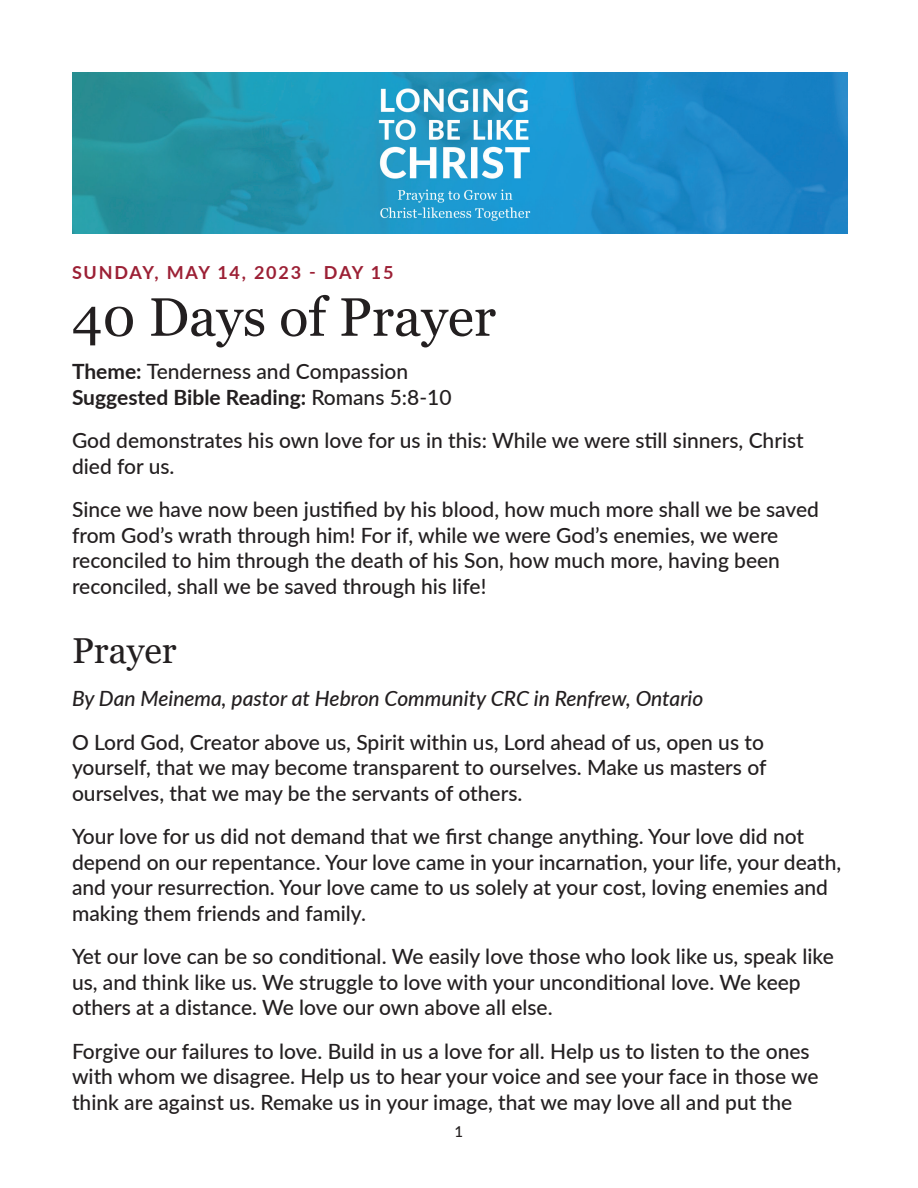
<style>
.page{position:relative;width:918px;height:1188px;background:#fff}
.page>*{position:absolute;margin:0;border:0;box-sizing:border-box;transform-origin:0 0}
.t1{font:54px "Georgia";color:#231f20}
.t2{font:36px "Georgia";color:#231f20}
.t3{font:500 21px/25.5px "Lato";color:#231f20}
.t4{font:italic 500 21px "Lato";color:#231f20}
.t5{font:700 18px "Lato";letter-spacing:.1em;color:#9c2035}
.t6{font:500 15px "Lato";color:#231f20}
.s1{font-weight:700}
</style>
<div class="page">
<img style="left:72px;top:72px;width:775px;height:162px">
<p class="t5" style="left:72px;top:259px;width:323px">SUNDAY, MAY 14, 2023 - DAY 15</p>
<h1 class="t1" style="left:72px;top:284px;width:426px">40 Days of Prayer</h1>
<p class="t3" style="left:72px;top:358px;width:381px"><span class="s1">Theme:</span> Tenderness and Compassion<br><span class="s1">Suggested Bible Reading:</span> Romans 5:8-10</p>
<p class="t3" style="left:72px;top:427px;width:733px">God demonstrates his own love for us in this: While we were still sinners, Christ died for us.</p>
<p class="t3" style="left:72px;top:496px;width:749px">Since we have now been justified by his blood, how much more shall we be saved from God’s wrath through him! For if, while we were God’s enemies, we were reconciled to him through the death of his Son, how much more, having been reconciled, shall we be saved through his life!</p>
<h2 class="t2" style="left:72px;top:629px;width:106px">Prayer</h2>
<p class="t4" style="left:72px;top:684px;width:633px">By Dan Meinema, pastor at Hebron Community CRC in Renfrew, Ontario</p>
<p class="t3" style="left:72px;top:728px;width:696px;text-align:justify">O Lord God, Creator above us, Spirit within us, Lord ahead of us, open us to yourself, that we may become transparent to ourselves. Make us masters of ourselves, that we may be the servants of others.</p>
<p class="t3" style="left:72px;top:823px;width:771px">Your love for us did not demand that we first change anything. Your love did not depend on our repentance. Your love came in your incarnation, your life, your death, and your resurrection. Your love came to us solely at your cost, loving enemies and making them friends and family.</p>
<p class="t3" style="left:72px;top:943px;width:763px">Yet our love can be so conditional. We easily love those who look like us, speak like us, and think like us. We struggle to love with your unconditional love. We keep others at a distance. We love our own above all else.</p>
<p class="t3" style="left:72px;top:1037px;width:748px">Forgive our failures to love. Build in us a love for all. Help us to listen to the ones with whom we disagree. Help us to hear your voice and see your face in those we think are against us. Remake us in your image, that we may love all and put the</p>
<p class="t6" style="left:455px;top:1121px;width:10px">1</p>
</div>
